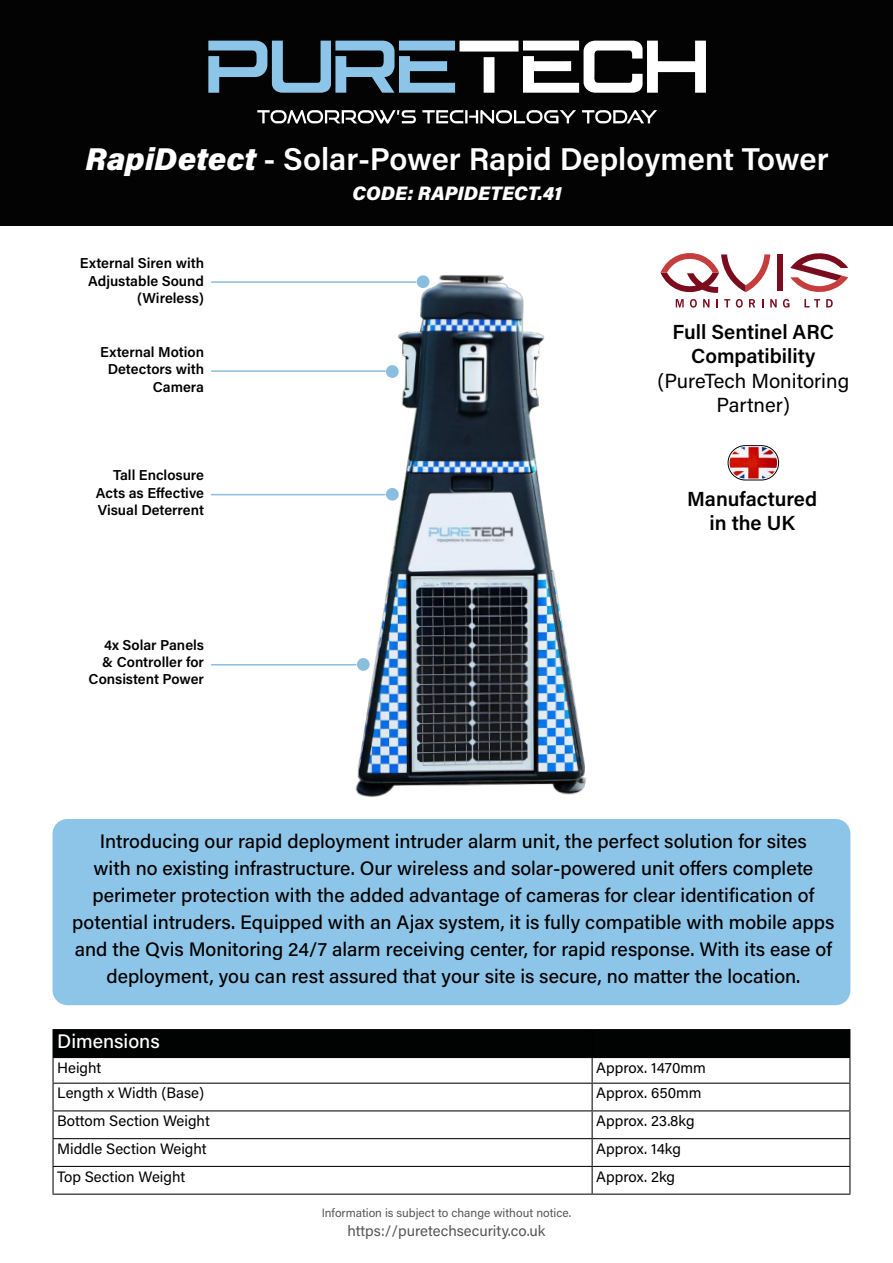
<style>
.page{position:relative;width:893px;height:1263px;background:#fff}
.page>*{position:absolute;margin:0;border:0;box-sizing:border-box;transform-origin:0 0}
.t1{font:600 31.5px "Acumin Pro";color:#fff}
.t2{font:600 20.4px/24.5px "Acumin Pro";color:#000;text-align:center}
.t3{font:20.4px/24.5px "Acumin Pro";color:#000;text-align:center}
.t4{font:500 19.5px/27px "Acumin Pro";color:#000;text-align:center}
.t5{font:italic 900 19.5px "Acumin Pro";letter-spacing:.005em;color:#fff}
.t6{font:500 19.5px "Acumin Pro";color:#fff}
.t7{font:15px "Acumin Pro";color:#000}
.t8{font:15px "Acumin Pro";color:#575656}
.t9{font:600 14.4px/17.2px "Acumin Pro";color:#000;text-align:right}
.t10{font:12px "Acumin Pro";color:#575656}
.s1{font-weight:900;font-style:italic}
</style>
<div class="page">
<div style="left:53px;top:819px;width:797px;height:186px;background:#8dc5e8;border-radius:15px"></div>
<div style="left:0;top:0;width:893px;height:225px;background:#030304"></div>
<svg style="left:53px;top:1029px;width:797px;height:164px"></svg>
<hr style="left:53px;top:1193px;width:539px;height:2px;background:#000">
<hr style="left:592px;top:1193px;width:258px;height:2px;background:#000">
<div style="left:777px;top:254px;width:6px;height:37px;background:#7a0c1e"></div>
<svg style="left:783px;top:253px;width:65px;height:55px"></svg>
<svg style="left:660px;top:253px;width:117px;height:55px"></svg>
<img style="left:321px;top:275px;width:266px;height:522px">
<svg style="left:208px;top:41px;width:498px;height:52px"></svg>
<svg style="left:257px;top:110px;width:159px;height:14px"></svg>
<svg style="left:422px;top:110px;width:154px;height:14px"></svg>
<svg style="left:582px;top:110px;width:75px;height:13px"></svg>
<div style="left:417px;top:275px;width:12px;height:13px;background:#8abede;border-radius:50%"></div>
<div style="left:386px;top:365px;width:13px;height:13px;background:#8abede;border-radius:50%"></div>
<div style="left:357px;top:658px;width:13px;height:13px;background:#8abede;border-radius:50%"></div>
<div style="left:386px;top:488px;width:13px;height:13px;background:#8abede;border-radius:50%"></div>
<hr style="left:211px;top:281px;width:205px;height:2px;background:#8abede">
<hr style="left:211px;top:370px;width:175px;height:2px;background:#8abede">
<hr style="left:211px;top:494px;width:175px;height:1px;background:#8abede">
<hr style="left:211px;top:664px;width:146px;height:1px;background:#8abede">
<div style="left:727px;top:444px;width:53px;height:37px;border:4px solid #fff;border-radius:16px"></div>
<div style="left:728px;top:445px;width:51px;height:35px;border:3px solid #010202;border-radius:16px"></div>
<img style="left:729px;top:447px;width:49px;height:32px;border-radius:16px">
<div style="left:729px;top:446px;width:49px;height:33px;border:1px solid #fff;border-radius:16px"></div>
<h1 class="t1" style="left:86px;top:137px;width:744px"><span class="s1">RapiDetect</span> - Solar-Power Rapid Deployment Tower</h1>
<p class="t5" style="left:352px;top:180px;width:211px">CODE: RAPIDETECT.41</p>
<p class="t9" style="left:80px;top:254px;width:126px">External Siren with<br>Adjustable Sound (Wireless)</p>
<p class="t9" style="left:100px;top:343px;width:105px">External Motion<br>Detectors with<br>Camera</p>
<p class="t9" style="left:96px;top:466px;width:110px;text-align:justify;text-indent:17px">Tall Enclosure Acts as Effective Visual Deterrent</p>
<p class="t9" style="left:89px;top:635px;width:117px">4x Solar Panels<br>&amp; Controller for<br>Consistent Power</p>
<p class="t2" style="left:673px;top:318px;width:163px">Full Sentinel ARC<br>Compatibility</p>
<p class="t3" style="left:657px;top:367px;width:193px">(PureTech Monitoring<br>Partner)</p>
<p class="t2" style="left:687px;top:486px;width:131px">Manufactured in the UK</p>
<p class="t4" style="left:72px;top:826px;width:764px">Introducing our rapid deployment intruder alarm unit, the perfect solution for sites<br>with no existing infrastructure. Our wireless and solar-powered unit offers complete perimeter protection with the added advantage of cameras for clear identification of potential intruders. Equipped with an Ajax system, it is fully compatible with mobile apps and the Qvis Monitoring 24/7 alarm receiving center, for rapid response. With its ease of deployment, you can rest assured that your site is secure, no matter the location.</p>
<p class="t6" style="left:57px;top:1028px;width:104px">Dimensions</p>
<p class="t7" style="left:57px;top:1057px;width:46px">Height</p>
<p class="t7" style="left:596px;top:1057px;width:111px">Approx. 1470mm</p>
<p class="t7" style="left:57px;top:1083px;width:148px">Length x Width (Base)</p>
<p class="t7" style="left:596px;top:1083px;width:107px">Approx. 650mm</p>
<p class="t7" style="left:57px;top:1110px;width:154px">Bottom Section Weight</p>
<p class="t7" style="left:596px;top:1110px;width:100px">Approx. 23.8kg</p>
<p class="t7" style="left:57px;top:1138px;width:151px">Middle Section Weight</p>
<p class="t7" style="left:596px;top:1138px;width:86px">Approx. 14kg</p>
<p class="t7" style="left:57px;top:1166px;width:130px">Top Section Weight</p>
<p class="t7" style="left:596px;top:1166px;width:80px">Approx. 2kg</p>
<p class="t10" style="left:322px;top:1204px;width:251px">Information is subject to change without notice.</p>
<p class="t8" style="left:347px;top:1220px;width:200px">https://puretechsecurity.co.uk</p>
</div>
